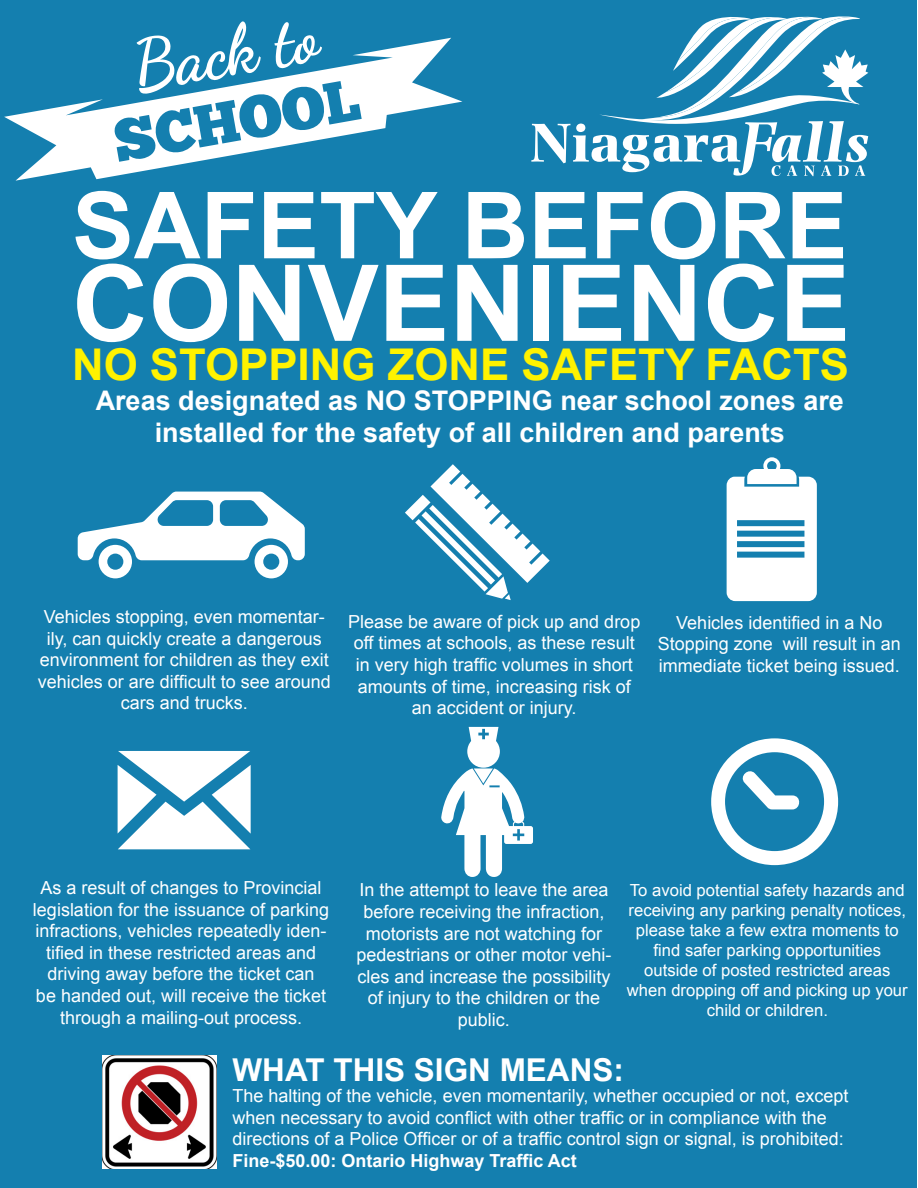
<style>
.page{position:relative;width:918px;height:1188px;background:#fff}
.page>*{position:absolute;margin:0;border:0;box-sizing:border-box;transform-origin:0 0}
.t1{font:700 106.05px "Arial";color:#fff}
.t2{font:700 92.7px "Arial";color:#fff}
.t3{font:700 43.8px "Arial";color:#fff200}
.t4{font:700 31.5px "Arial";color:#fff}
.t5{font:700 27px/32.4px "Arial";color:#fff;text-align:center}
.t6{font:18px/21.6px "Arial";color:#fff;text-align:center}
.t7{font:16.65px/20px "Arial";color:#fff;text-align:center}
.s1{font-weight:700}
</style>
<div class="page">
<div style="left:0;top:0;width:916px;height:1188px;background:#147faf"></div>
<svg style="left:78px;top:492px;width:227px;height:86px"></svg>
<svg style="left:405px;top:464px;width:145px;height:136px"></svg>
<svg style="left:727px;top:457px;width:90px;height:144px"></svg>
<svg style="left:118px;top:751px;width:133px;height:98px"></svg>
<svg style="left:441px;top:727px;width:92px;height:150px"></svg>
<svg style="left:711px;top:738px;width:127px;height:127px"></svg>
<svg style="left:4px;top:38px;width:458px;height:143px"></svg>
<svg style="left:296px;top:96px;width:15px;height:26px"></svg>
<svg style="left:137px;top:21px;width:124px;height:73px"></svg>
<svg style="left:274px;top:22px;width:48px;height:47px"></svg>
<svg style="left:531px;top:16px;width:337px;height:160px"></svg>
<img style="left:103px;top:1055px;width:114px;height:114px">
<h1 class="t2" style="left:72px;top:164px;width:777px">SAFETY BEFORE</h1>
<h1 class="t1" style="left:72px;top:233px;width:780px">CONVENIENCE</h1>
<h1 class="t3" style="left:72px;top:335px;width:779px">NO STOPPING ZONE SAFETY FACTS</h1>
<h1 class="t5" style="left:96px;top:385px;width:750px">Areas designated as NO STOPPING near school zones are installed for the safety of all children and parents</h1>
<h2 class="t6" style="left:38px;top:606px;width:295px">Vehicles stopping, even momentar&shy;ily, can quickly create a dangerous environment for children as they exit vehicles or are difficult to see around cars and trucks.</h2>
<h2 class="t6" style="left:348px;top:611px;width:294px">Please be aware of pick up and drop off times at schools, as these result in very high traffic volumes in short amounts of time, increasing risk of an accident or injury.</h2>
<h2 class="t6" style="left:658px;top:612px;width:245px">Vehicles identified in a No<br>Stopping zone will result in an immediate ticket being issued.</h2>
<h2 class="t6" style="left:41px;top:877px;width:283px">As a result of changes to Provincial</h2>
<h2 class="t6" style="left:33px;top:899px;width:298px">legislation for the issuance of parking</h2>
<h2 class="t6" style="left:36px;top:920px;width:293px">infractions, vehicles repeatedly iden&shy;tified in these restricted areas and driving away before the ticket can be handed out, will receive the ticket through a mailing-out process.</h2>
<h2 class="t6" style="left:356px;top:879px;width:257px">In the attempt to leave the area before receiving the infraction, motorists are not watching for pedestrians or other motor vehi&shy;cles and increase the possibility of injury to the children or the public.</h2>
<h2 class="t7" style="left:629px;top:881px;width:279px">To avoid potential safety hazards and receiving any parking penalty notices, please take a few extra moments to find safer parking opportunities</h2>
<h2 class="t7" style="left:627px;top:961px;width:282px">outside of posted restricted areas when dropping off and picking up your child or children.</h2>
<h2 class="t4" style="left:233px;top:1048px;width:393px">WHAT THIS SIGN MEANS:</h2>
<h2 class="t6" style="left:233px;top:1085px;width:617px;text-align:left">The halting of the vehicle, even momentarily, whether occupied or not, except when necessary to avoid conflict with other traffic or in compliance with the</h2>
<h2 class="t6" style="left:233px;top:1128px;width:613px;text-align:left">directions of a Police Officer or of a traffic control sign or signal, is prohibited:<br><span class="s1">Fine-$50.00: Ontario Highway Traffic Act</span></h2>
</div>
